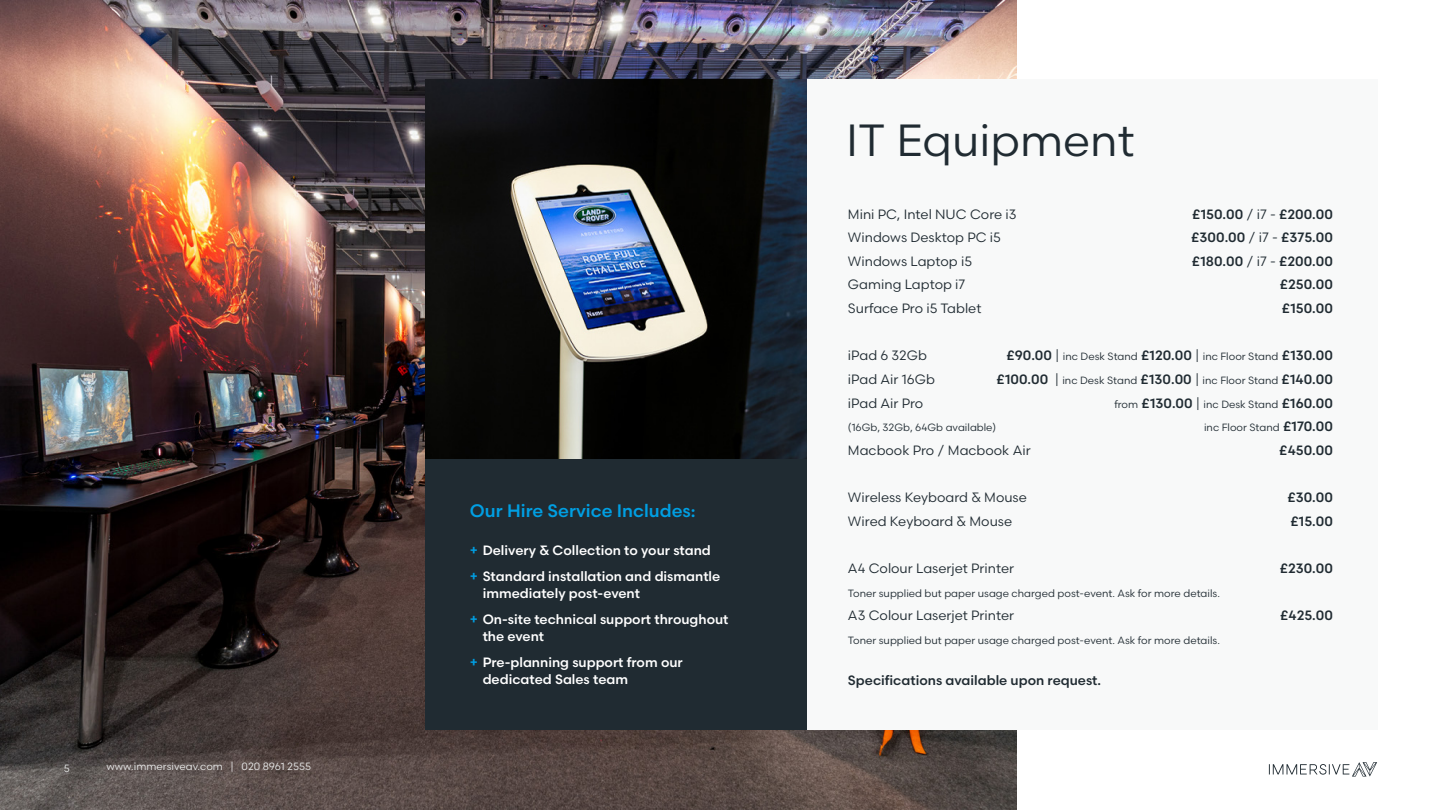
<style>
.page{position:relative;width:1441px;height:810px;background:#fff}
.page>*{position:absolute;margin:0;border:0;box-sizing:border-box;transform-origin:0 0}
.PageHeading{font:45px "Scandia";color:#202b32}
.Splitter_CS{font:500 18px "Scandia";color:#009fe3}
.CaseStudy_Bullets{font:13.5px "Scandia";color:#202b32}
.t1{font:500 13.5px/17.2px "Scandia";color:#fff}
.CaseStudy_Bullets-2{font:500 13.5px "Scandia";color:#202b32}
.CaseStudy_Bullets-3{font:10.5px "Scandia";color:#202b32}
.Page_Number{font:10.5px "Scandia";color:#e9eaea}
.s1{color:#009fe3}
.s2{font-weight:400}
.s3{font-weight:500;font-size:13.5px}
.s4{font-size:13.5px}
</style>
<div class="page">
<svg style="left:1268px;top:762px;width:108px;height:15px"></svg>
<img style="left:0;top:0;width:1016px;height:810px">
<div style="left:806px;top:79px;width:570px;height:650px;background:#f8f9f9"></div>
<img style="left:426px;top:79px;width:380px;height:380px">
<div style="left:425px;top:459px;width:381px;height:270px;background:#202b32"></div>
<p class="Page_Number" style="left:64px;top:762px;width:7px">5</p>
<p class="Page_Number" style="left:106px;top:760px;width:206px">www.immersiveav.com | 020 8961 2555</p>
<p class="Splitter_CS" style="left:470px;top:499px;width:227px">Our Hire Service Includes:</p>
<p class="t1" style="left:470px;top:541px;width:242px"><span class="s1">+</span> Delivery &amp; Collection to your stand</p>
<p class="t1" style="left:482px;top:567px;width:239px;text-indent:-13px"><span class="s1">+</span> Standard installation and dismantle immediately post-event</p>
<p class="t1" style="left:482px;top:610px;width:247px;text-indent:-13px"><span class="s1">+</span> On-site technical support throughout the event</p>
<p class="t1" style="left:482px;top:653px;width:202px;text-indent:-13px"><span class="s1">+</span> Pre-planning support from our dedicated Sales team</p>
<p class="PageHeading" style="left:846px;top:112px;width:290px">IT Equipment</p>
<p class="CaseStudy_Bullets" style="left:847px;top:205px;width:170px">Mini PC, Intel NUC Core i3</p>
<p class="CaseStudy_Bullets-2" style="left:1191px;top:205px;width:142px">£150.00 <span class="s2">/ i7 -</span> £200.00</p>
<p class="CaseStudy_Bullets" style="left:847px;top:229px;width:154px">Windows Desktop PC i5</p>
<p class="CaseStudy_Bullets-2" style="left:1190px;top:229px;width:143px">£300.00 <span class="s2">/ i7 -</span> £375.00</p>
<p class="CaseStudy_Bullets" style="left:847px;top:253px;width:126px">Windows Laptop i5</p>
<p class="CaseStudy_Bullets-2" style="left:1191px;top:253px;width:143px">£180.00 <span class="s2">/ i7 -</span> £200.00</p>
<p class="CaseStudy_Bullets" style="left:847px;top:276px;width:119px">Gaming Laptop i7</p>
<p class="CaseStudy_Bullets-2" style="left:1279px;top:276px;width:55px">£250.00</p>
<p class="CaseStudy_Bullets" style="left:847px;top:300px;width:135px">Surface Pro i5 Tablet</p>
<p class="CaseStudy_Bullets-2" style="left:1281px;top:300px;width:53px">£150.00</p>
<p class="CaseStudy_Bullets" style="left:847px;top:347px;width:80px">iPad 6 32Gb</p>
<p class="CaseStudy_Bullets-3" style="left:1006px;top:350px;width:328px"><span class="s3">£90.00</span> <span class="s4">|</span> inc Desk Stand <span class="s3">£120.00</span> <span class="s4">|</span> inc Floor Stand <span class="s3">£130.00</span></p>
<p class="CaseStudy_Bullets" style="left:847px;top:371px;width:88px">iPad Air 16Gb</p>
<p class="CaseStudy_Bullets-3" style="left:996px;top:374px;width:338px"><span class="s3">£100.00</span> <span class="s4">|</span> inc Desk Stand <span class="s3">£130.00</span> <span class="s4">|</span> inc Floor Stand <span class="s3">£140.00</span></p>
<p class="CaseStudy_Bullets" style="left:847px;top:394px;width:77px">iPad Air Pro</p>
<p class="CaseStudy_Bullets-3" style="left:1114px;top:397px;width:220px">from <span class="s3">£130.00</span> <span class="s4">|</span> inc Desk Stand <span class="s3">£160.00</span></p>
<p class="CaseStudy_Bullets-3" style="left:847px;top:421px;width:150px">(16Gb, 32Gb, 64Gb available)</p>
<p class="CaseStudy_Bullets-3" style="left:1203px;top:421px;width:130px">inc Floor Stand <span class="s3">£170.00</span></p>
<p class="CaseStudy_Bullets" style="left:847px;top:442px;width:184px">Macbook Pro / Macbook Air</p>
<p class="CaseStudy_Bullets-2" style="left:1279px;top:442px;width:55px">£450.00</p>
<p class="CaseStudy_Bullets" style="left:847px;top:489px;width:180px">Wireless Keyboard &amp; Mouse</p>
<p class="CaseStudy_Bullets-2" style="left:1287px;top:489px;width:47px">£30.00</p>
<p class="CaseStudy_Bullets" style="left:847px;top:513px;width:166px">Wired Keyboard &amp; Mouse</p>
<p class="CaseStudy_Bullets-2" style="left:1290px;top:512px;width:44px">£15.00</p>
<p class="CaseStudy_Bullets" style="left:847px;top:560px;width:168px">A4 Colour Laserjet Printer</p>
<p class="CaseStudy_Bullets-2" style="left:1279px;top:560px;width:55px">£230.00</p>
<p class="CaseStudy_Bullets-3" style="left:847px;top:586px;width:373px">Toner supplied but paper usage charged post-event. Ask for more details.</p>
<p class="CaseStudy_Bullets" style="left:847px;top:607px;width:168px">A3 Colour Laserjet Printer</p>
<p class="CaseStudy_Bullets-2" style="left:1279px;top:607px;width:54px">£425.00</p>
<p class="CaseStudy_Bullets-3" style="left:847px;top:634px;width:373px">Toner supplied but paper usage charged post-event. Ask for more details.</p>
<p class="CaseStudy_Bullets-2" style="left:847px;top:671px;width:254px">Specifications available upon request.</p>
</div>
